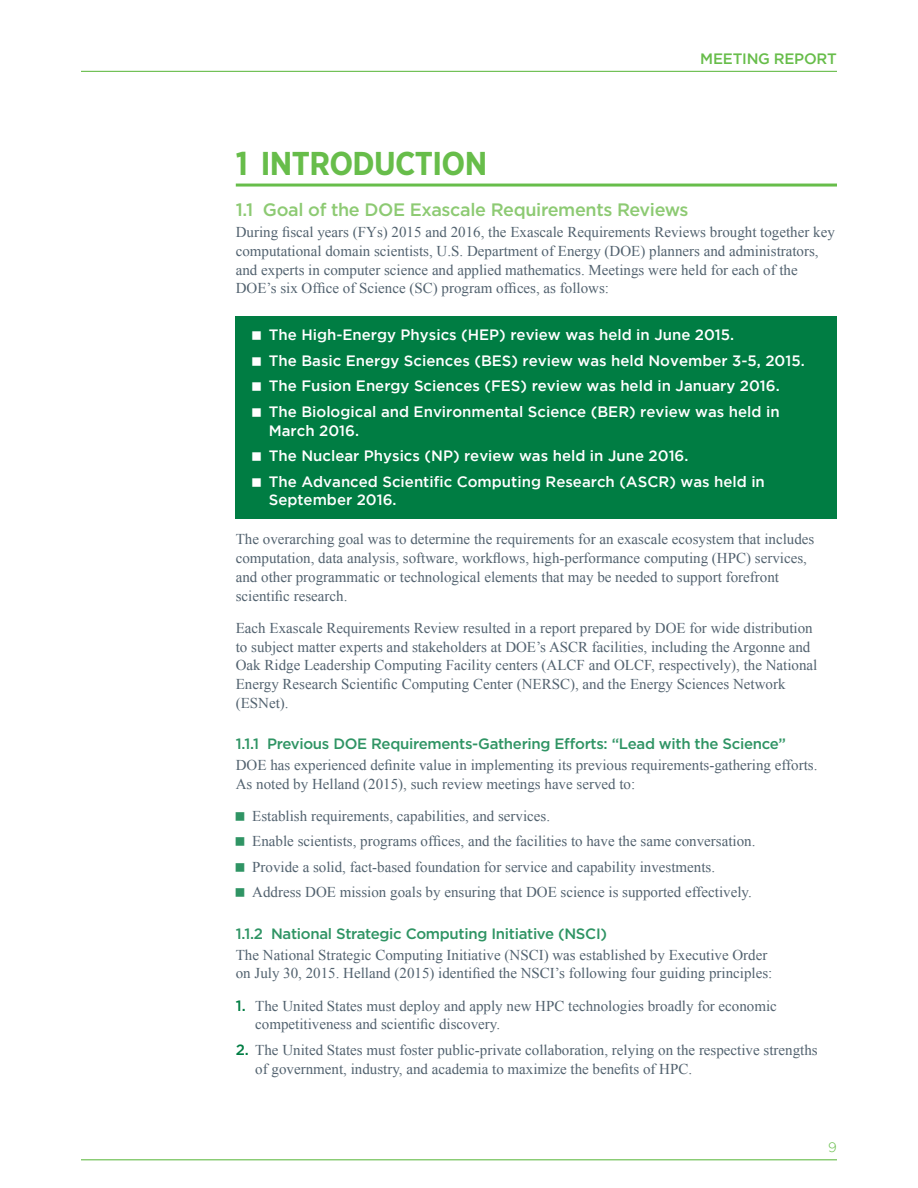
<style>
.page{position:relative;width:918px;height:1188px;background:#fff}
.page>*{position:absolute;margin:0;border:0;box-sizing:border-box;transform-origin:0 0}
.heading_1{font:700 33px "Gotham Narrow";letter-spacing:-.02em;color:#67bd4a}
.heading_2{font:500 18px "Gotham";letter-spacing:-.02em;color:#8dca73}
.body{font:15px/18.8px "Times New Roman";color:#52626f}
.t1{font:500 15px/25.5px "Gotham";color:#fff}
.heading_3{font:500 15px "Gotham";letter-spacing:-.02em;color:#2f9464}
.t2{font:500 15px "Gotham";letter-spacing:-.015em;color:#67bd4a}
.t3{font:300 13.5px "Gotham";color:#67bd4a}
.s1{font-family:"Gotham";font-weight:500;color:#007d43}
</style>
<div class="page">
<hr style="left:81px;top:1159px;width:756px;height:1px;background:#67bd4a">
<hr style="left:81px;top:71px;width:756px;height:1px;background:#67bd4a">
<hr style="left:236px;top:184px;width:601px;height:3px;background:#67bd4a">
<div style="left:236px;top:316px;width:601px;height:203px;background:#007d43"></div>
<p class="t2" style="left:700px;top:50px;width:138px">MEETING REPORT</p>
<p class="heading_1" style="left:236px;top:142px;width:253px">1 INTRODUCTION</p>
<p class="heading_2" style="left:236px;top:198px;width:454px">1.1 Goal of the DOE Exascale Requirements Reviews</p>
<p class="body" style="left:236px;top:222px;width:601px">During fiscal years (FYs) 2015 and 2016, the Exascale Requirements Reviews brought together key computational domain scientists, U.S. Department of Energy (DOE) planners and administrators, and experts in computer science and applied mathematics. Meetings were held for each of the DOE’s six Office of Science (SC) program offices, as follows:</p>
<p class="t1" style="left:269px;top:322px;width:538px">The High-Energy Physics (HEP) review was held in June 2015.<br>The Basic Energy Sciences (BES) review was held November 3-5, 2015.<br>The Fusion Energy Sciences (FES) review was held in January 2016.<br>The Biological and Environmental Science (BER) review was held in</p>
<p class="t1" style="left:269px;top:417px;width:498px">March 2016.<br>The Nuclear Physics (NP) review was held in June 2016.<br>The Advanced Scientific Computing Research (ASCR) was held in</p>
<p class="t1" style="left:269px;top:487px;width:129px">September 2016.</p>
<p class="body" style="left:236px;top:530px;width:580px">The overarching goal was to determine the requirements for an exascale ecosystem that includes computation, data analysis, software, workflows, high-performance computing (HPC) services, and other programmatic or technological elements that may be needed to support forefront scientific research.</p>
<p class="body" style="left:236px;top:618px;width:583px">Each Exascale Requirements Review resulted in a report prepared by DOE for wide distribution to subject matter experts and stakeholders at DOE’s ASCR facilities, including the Argonne and Oak Ridge Leadership Computing Facility centers (ALCF and OLCF, respectively), the National Energy Research Scientific Computing Center (NERSC), and the Energy Sciences Network (ESNet).</p>
<p class="heading_3" style="left:236px;top:734px;width:552px">1.1.1 Previous DOE Requirements-Gathering Efforts: “Lead with the Science”</p>
<p class="body" style="left:236px;top:755px;width:583px">DOE has experienced definite value in implementing its previous requirements-gathering efforts.<br>As noted by Helland (2015), such review meetings have served to:</p>
<p class="body" style="left:252px;top:806px;width:299px">Establish requirements, capabilities, and services.</p>
<p class="body" style="left:252px;top:832px;width:505px">Enable scientists, programs offices, and the facilities to have the same conversation.</p>
<p class="body" style="left:252px;top:857px;width:464px">Provide a solid, fact-based foundation for service and capability investments.</p>
<p class="body" style="left:252px;top:883px;width:501px">Address DOE mission goals by ensuring that DOE science is supported effectively.</p>
<p class="heading_3" style="left:236px;top:924px;width:373px">1.1.2 National Strategic Computing Initiative (NSCI)</p>
<p class="body" style="left:236px;top:945px;width:538px">The National Strategic Computing Initiative (NSCI) was established by Executive Order on July 30, 2015. Helland (2015) identified the NSCI’s following four guiding principles:</p>
<p class="body" style="left:255px;top:996px;width:523px;text-indent:-20px"><span class="s1">1.</span> The United States must deploy and apply new HPC technologies broadly for economic competitiveness and scientific discovery.</p>
<p class="body" style="left:255px;top:1040px;width:564px;text-indent:-20px"><span class="s1">2.</span> The United States must foster public-private collaboration, relying on the respective strengths of government, industry, and academia to maximize the benefits of HPC.</p>
<p class="t3" style="left:828px;top:1140px;width:10px">9</p>
</div>
